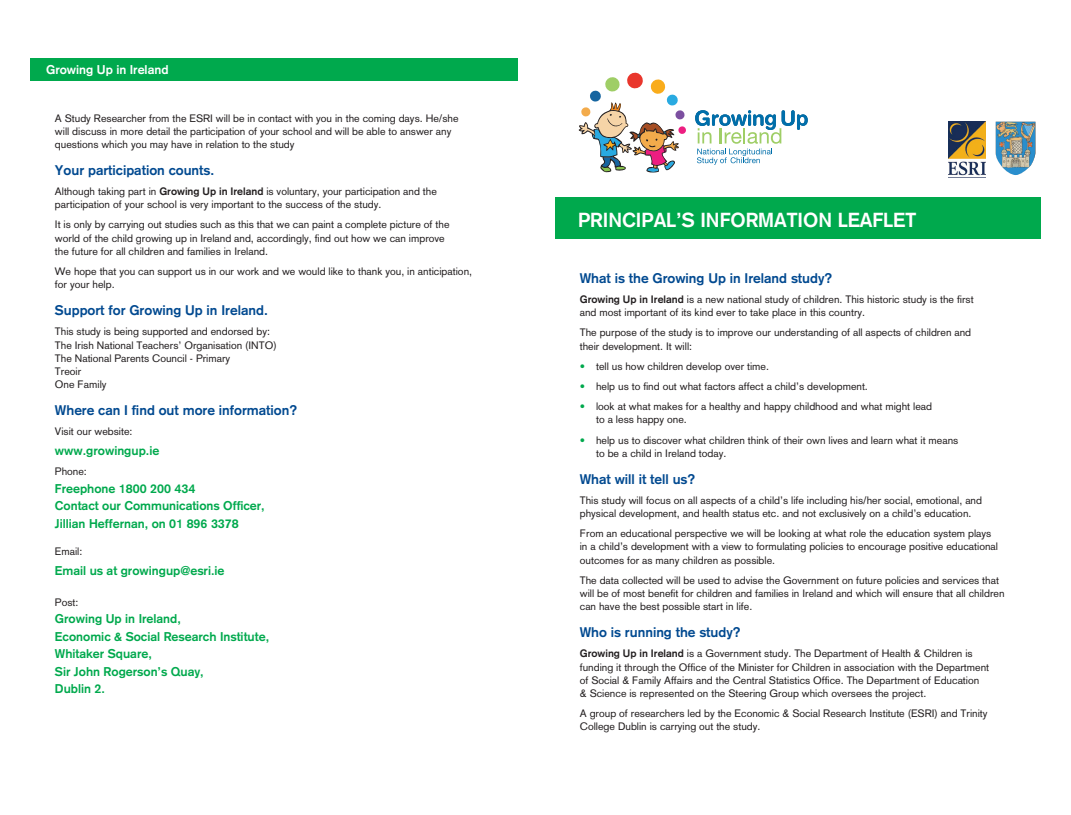
<style>
.page{position:relative;width:1071px;height:815px;background:#fff}
.page>*{position:absolute;margin:0;border:0;box-sizing:border-box;transform-origin:0 0}
.t1{font:700 20px "Akzidenz Grotesk";color:#fff}
.t2{font:700 13.75px "Akzidenz Grotesk";color:#014990}
.t3{font:700 12.5px/17.5px "Akzidenz Grotesk";color:#00a94d}
.t4{font:700 12.5px "Akzidenz Grotesk";color:#fff}
.t5{font:10.62px/13.1px "Akzidenz Grotesk";color:#231f20}
.s1{font-weight:700}
.s2{color:#00a94d}
</style>
<div class="page">
<div style="left:555px;top:198px;width:484px;height:41px;background:#00a94d"></div>
<img style="left:948px;top:121px;width:37px;height:55px">
<img style="left:995px;top:122px;width:40px;height:53px">
<svg style="left:695px;top:110px;width:112px;height:55px"></svg>
<svg style="left:578px;top:72px;width:108px;height:101px"></svg>
<div style="left:31px;top:59px;width:486px;height:22px;background:#00a94d"></div>
<p class="t4" style="left:46px;top:63px;width:124px">Growing Up in Ireland</p>
<p class="t5" style="left:55px;top:111px;width:405px">A Study Researcher from the ESRI will be in contact with you in the coming days. He/she will discuss in more detail the participation of your school and will be able to answer any questions which you may have in relation to the study</p>
<p class="t2" style="left:55px;top:162px;width:161px">Your participation counts.</p>
<p class="t5" style="left:55px;top:185px;width:383px">Although taking part in <span class="s1">Growing Up in Ireland</span> is voluntary, your participation and the participation of your school is very important to the success of the study.</p>
<p class="t5" style="left:55px;top:218px;width:396px">It is only by carrying out studies such as this that we can paint a complete picture of the world of the child growing up in Ireland and, accordingly, find out how we can improve the future for all children and families in Ireland.</p>
<p class="t5" style="left:55px;top:265px;width:418px">We hope that you can support us in our work and we would like to thank you, in anticipation, for your help.</p>
<p class="t2" style="left:55px;top:302px;width:214px">Support for Growing Up in Ireland.</p>
<p class="t5" style="left:55px;top:325px;width:223px">This study is being supported and endorsed by:<br>The Irish National Teachers’ Organisation (INTO)<br>The National Parents Council - Primary<br>Treoir<br>One Family</p>
<p class="t2" style="left:55px;top:402px;width:244px">Where can I find out more information?</p>
<p class="t5" style="left:55px;top:425px;width:79px">Visit our website:</p>
<p class="t3" style="left:55px;top:442px;width:106px">www.growingup.ie</p>
<p class="t5" style="left:55px;top:465px;width:33px">Phone:</p>
<p class="t3" style="left:55px;top:480px;width:211px">Freephone 1800 200 434<br>Contact our Communications Officer,<br>Jillian Heffernan, on 01 896 3378</p>
<p class="t5" style="left:55px;top:545px;width:29px">Email:</p>
<p class="t3" style="left:55px;top:562px;width:171px">Email us at growingup@esri.ie</p>
<p class="t5" style="left:55px;top:596px;width:25px">Post:</p>
<p class="t3" style="left:55px;top:610px;width:216px">Growing Up in Ireland,<br>Economic &amp; Social Research Institute,<br>Whitaker Square,<br>Sir John Rogerson’s Quay,<br>Dublin 2.</p>
<h1 class="t1" style="left:578px;top:208px;width:339px">PRINCIPAL’S INFORMATION LEAFLET</h1>
<p class="t2" style="left:579px;top:270px;width:254px">What is the Growing Up in Ireland study?</p>
<p class="t5" style="left:579px;top:293px;width:395px"><span class="s1">Growing Up in Ireland</span> is a new national study of children. This historic study is the first and most important of its kind ever to take place in this country.</p>
<p class="t5" style="left:579px;top:326px;width:393px">The purpose of the study is to improve our understanding of all aspects of children and their development. It will:</p>
<p class="t5" style="left:579px;top:359px;width:191px"><span class="s2">•</span> tell us how children develop over time.</p>
<p class="t5" style="left:579px;top:380px;width:289px"><span class="s2">•</span> help us to find out what factors affect a child’s development.</p>
<p class="t5" style="left:596px;top:400px;width:337px;text-indent:-16px"><span class="s2">•</span> look at what makes for a healthy and happy childhood and what might lead to a less happy one.</p>
<p class="t5" style="left:596px;top:433px;width:363px;text-indent:-16px"><span class="s2">•</span> help us to discover what children think of their own lives and learn what it means to be a child in Ireland today.</p>
<p class="t2" style="left:579px;top:471px;width:117px">What will it tell us?</p>
<p class="t5" style="left:579px;top:494px;width:403px">This study will focus on all aspects of a child’s life including his/her social, emotional, and physical development, and health status etc. and not exclusively on a child’s education.</p>
<p class="t5" style="left:579px;top:527px;width:419px">From an educational perspective we will be looking at what role the education system plays in a child’s development with a view to formulating policies to encourage positive educational outcomes for as many children as possible.</p>
<p class="t5" style="left:579px;top:574px;width:426px">The data collected will be used to advise the Government on future policies and services that will be of most benefit for children and families in Ireland and which will ensure that all children can have the best possible start in life.</p>
<p class="t2" style="left:579px;top:624px;width:162px">Who is running the study?</p>
<p class="t5" style="left:579px;top:647px;width:411px"><span class="s1">Growing Up in Ireland</span> is a Government study. The Department of Health &amp; Children is funding it through the Office of the Minister for Children in association with the Department of Social &amp; Family Affairs and the Central Statistics Office. The Department of Education<br>&amp; Science is represented on the Steering Group which oversees the project.</p>
<p class="t5" style="left:579px;top:707px;width:409px">A group of researchers led by the Economic &amp; Social Research Institute (ESRI) and Trinity<br>College Dublin is carrying out the study.</p>
</div>
